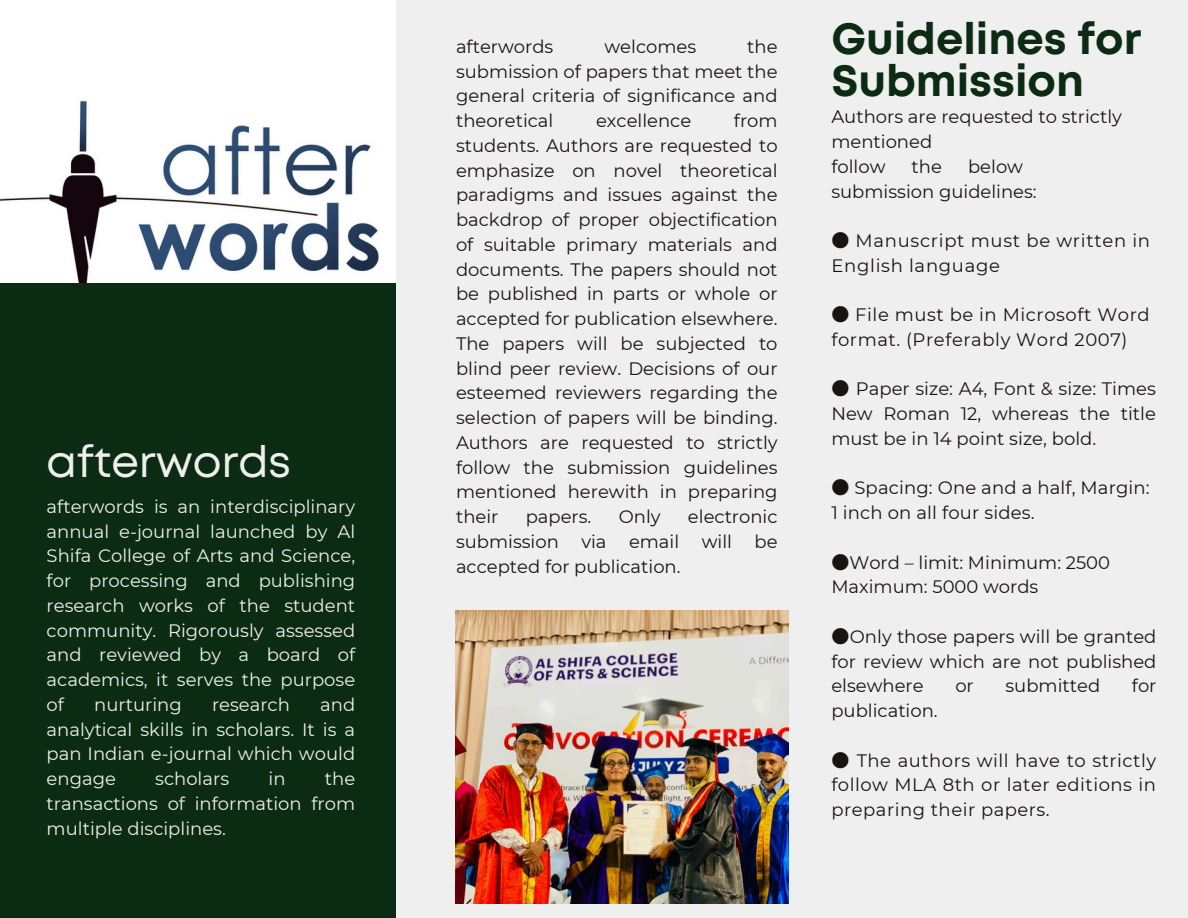
<style>
.page{position:relative;width:1188px;height:918px;background:#efefef}
.page>*{position:absolute;margin:0;border:0;box-sizing:border-box;transform-origin:0 0}
.t1{font:700 43.65px/42.8px "Mont";color:#0b2b12}
.t2{font:43.65px "Mont";color:#efefef}
.t3{font:18px/24.8px "Montserrat";color:#191414;text-align:justify}
.t4{font:18px/24.8px "Montserrat";color:#efefef;text-align:justify}
.t5{font:18px/24.8px "Montserrat";letter-spacing:.03em;color:#191414}
.t6{font:18px/24.8px "Montserrat";letter-spacing:.04em;color:#191414}
.s1{font-family:"Noto Sans CJ Ksc"}
</style>
<div class="page">
<div style="left:0;top:0;width:396px;height:918px;background:#0b2b12"></div>
<img style="left:456px;top:611px;width:333px;height:292px">
<img style="left:0;top:0;width:396px;height:282px">
<p class="t2" style="left:47px;top:445px;width:246px">afterwords</p>
<p class="t4" style="left:47px;top:494px;width:310px">afterwords is an interdisciplinary annual e-journal launched by Al Shifa College of Arts and Science, for processing and publishing research works of the student community. Rigorously assessed and reviewed by a board of academics, it serves the purpose of</p>
<p class="t4" style="left:47px;top:692px;width:310px;text-indent:274px">and analytical skills in scholars. It is a pan Indian e-journal which would engage</p>
<p class="t4" style="left:94px;top:692px;width:89px">nurturing</p>
<p class="t4" style="left:212px;top:692px;width:79px">research</p>
<p class="t4" style="left:47px;top:766px;width:310px;text-indent:278px">the transactions of information from multiple disciplines.</p>
<p class="t4" style="left:155px;top:766px;width:75px">scholars</p>
<p class="t4" style="left:268px;top:766px;width:19px">in</p>
<h1 class="t3" style="left:456px;top:34px;width:99px">afterwords</h1>
<h1 class="t3" style="left:605px;top:34px;width:93px">welcomes</h1>
<h1 class="t3" style="left:456px;top:34px;width:323px;text-indent:291px">the submission of papers that meet the general criteria of significance and theoretical</h1>
<h1 class="t3" style="left:456px;top:108px;width:323px;text-indent:278px">from students. Authors are requested to emphasize on novel theoretical paradigms and issues against the backdrop of proper objectification of suitable primary materials and documents. The papers should not be published in parts or whole or accepted for publication elsewhere.<br>The papers will be subjected to blind peer review. Decisions of our esteemed reviewers regarding the selection of papers will be binding.<br>Authors are requested to strictly follow the submission guidelines mentioned herewith in preparing their</h1>
<h1 class="t3" style="left:596px;top:108px;width:97px">excellence</h1>
<h1 class="t3" style="left:456px;top:504px;width:323px;text-indent:232px">electronic submission via email will be accepted for publication.</h1>
<h1 class="t3" style="left:526px;top:504px;width:67px">papers.</h1>
<h1 class="t3" style="left:619px;top:504px;width:43px">Only</h1>
<h1 class="t1" style="left:831px;top:20px;width:312px">Guidelines for<br>Submission</h1>
<h1 class="t3" style="left:831px;top:104px;width:292px">Authors are requested to strictly mentioned</h1>
<h1 class="t3" style="left:831px;top:155px;width:56px">follow</h1>
<p class="t3" style="left:912px;top:155px;width:32px">the</p>
<h1 class="t3" style="left:968px;top:155px;width:57px">below</h1>
<h1 class="t3" style="left:831px;top:179px;width:207px">submission guidelines:</h1>
<h1 class="t6" style="left:831px;top:228px;width:320px"><span class="s1">●</span> Manuscript must be written in<br>English language</h1>
<h1 class="t5" style="left:831px;top:302px;width:320px"><span class="s1">●</span> File must be in Microsoft Word format. (Preferably Word 2007)</h1>
<h1 class="t3" style="left:831px;top:377px;width:326px"><span class="s1">●</span> Paper size: A4, Font &amp; size: Times New Roman 12, whereas the title must be in 14 point size, bold.</h1>
<h1 class="t3" style="left:831px;top:476px;width:320px"><span class="s1">●</span> Spacing: One and a half, Margin:<br>1 inch on all four sides.</h1>
<h1 class="t3" style="left:831px;top:550px;width:280px"><span class="s1">●</span>Word – limit: Minimum: 2500<br>Maximum: 5000 words</h1>
<h1 class="t3" style="left:831px;top:624px;width:327px"><span class="s1">●</span>Only those papers will be granted for review which are not published elsewhere</h1>
<h1 class="t3" style="left:955px;top:674px;width:20px">or</h1>
<h1 class="t3" style="left:1006px;top:674px;width:96px">submitted</h1>
<h1 class="t3" style="left:1132px;top:674px;width:26px">for</h1>
<h1 class="t3" style="left:831px;top:698px;width:108px">publication.</h1>
<h1 class="t3" style="left:831px;top:748px;width:326px"><span class="s1">●</span> The authors will have to strictly follow MLA 8th or later editions in preparing their papers.</h1>
</div>
